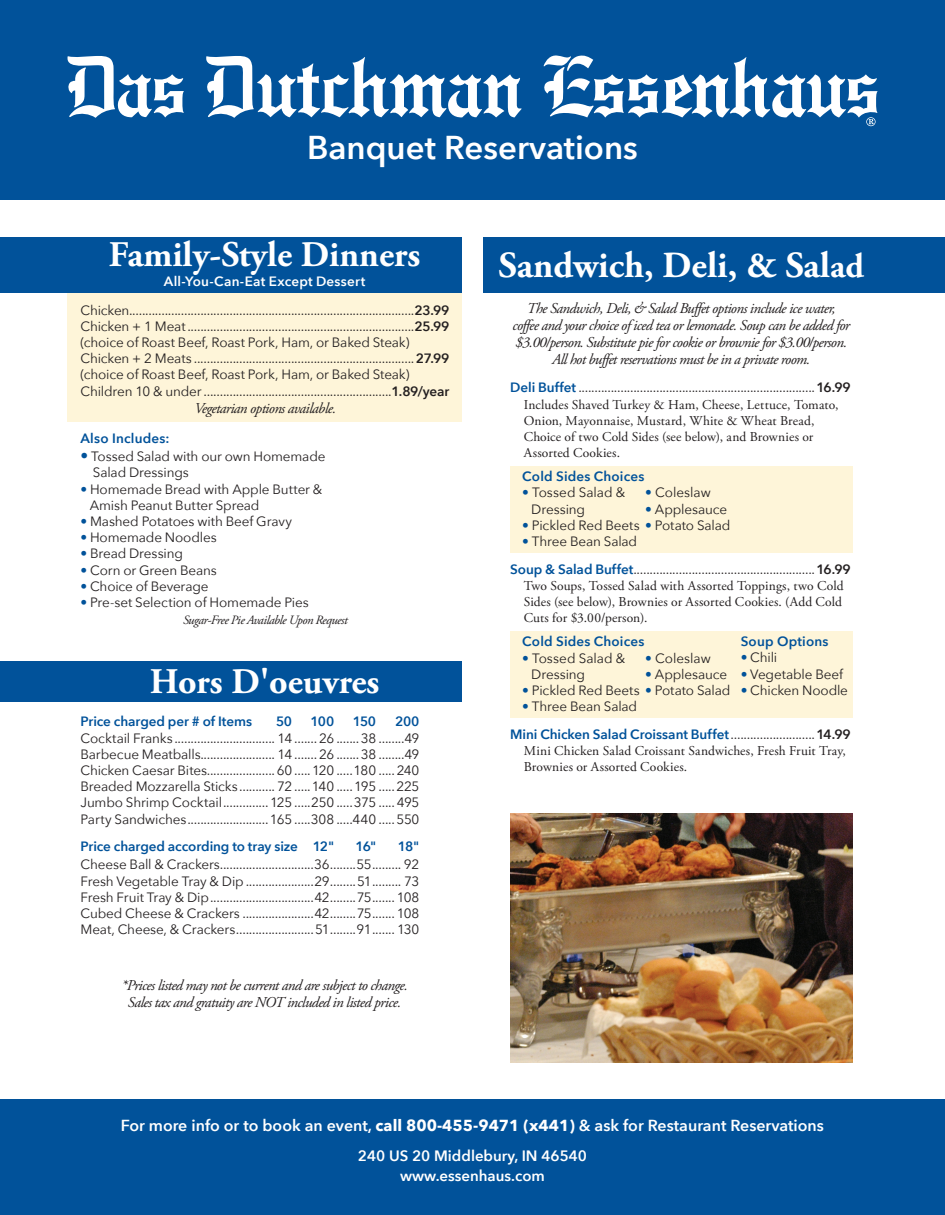
<style>
.page{position:relative;width:945px;height:1215px;background:#fff}
.page>*{position:absolute;margin:0;border:0;box-sizing:border-box;transform-origin:0 0}
.Dining_Option_Header{font:700 36.75px "Adobe Garamond Pro";color:#fff}
.Dining_Option_Header-2{font:700 36px "Adobe Garamond Pro";color:#fff}
.t1{font:600 33px "Avenir Next";color:#fff}
.t2{font:600 15.9px "Avenir Next";color:#fff}
.Aside{font:italic 15px/17px "Adobe Garamond Pro";letter-spacing:-.04em;color:#231f20;text-align:center}
.t3{font:600 15px "Avenir Next";color:#fff}
.Menu_Lists{font:13.5px/16.2px "Avenir Next";letter-spacing:-.01em;color:#231f20}
.Sub_Header{font:13.5px/16.2px "Adobe Garamond Pro";letter-spacing:.01em;color:#231f20}
.Menu_Lists-2{font:600 13.5px "Avenir Next";letter-spacing:-.005em;color:#01529a}
.List_-_Bold{font:13.5px "Avenir Next";letter-spacing:-.005em;color:#231f20}
.List_-_Bold-2{font:600 13.5px "Avenir Next";letter-spacing:.015em;color:#01529a}
.List_-_Bold-3{font:600 13.5px "Avenir Next";letter-spacing:.015em;color:#fff}
.Aside-2{font:italic 12.75px "Adobe Garamond Pro";letter-spacing:-.04em;color:#231f20}
.s1{font-weight:600}
.s2{font-size:15.6px;color:#01529a}
.s3{color:#01529a}
.s4{font-size:34.5px}
.s5{font-weight:600;color:#01529a}
.s6{font-weight:400;color:#231f20}
.s7{color:#231f20}
.s8{font-weight:700}
</style>
<div class="page">
<div style="left:510px;top:631px;width:342px;height:87px;background:#fef5d9"></div>
<div style="left:510px;top:467px;width:342px;height:86px;background:#fef5d9"></div>
<div style="left:0;top:0;width:945px;height:199px;background:#01529a"></div>
<svg style="left:206px;top:56px;width:316px;height:62px"></svg>
<svg style="left:68px;top:56px;width:116px;height:62px"></svg>
<svg style="left:543px;top:56px;width:335px;height:70px"></svg>
<div style="left:0;top:1100px;width:945px;height:115px;background:#01529a"></div>
<div style="left:0;top:237px;width:462px;height:56px;background:#01529a"></div>
<div style="left:68px;top:293px;width:394px;height:129px;background:#fef5d9"></div>
<div style="left:0;top:661px;width:462px;height:41px;background:#01529a"></div>
<div style="left:483px;top:237px;width:462px;height:56px;background:#01529a"></div>
<img style="left:510px;top:814px;width:342px;height:248px">
<p class="t1" style="left:307px;top:119px;width:332px">Banquet Reservations</p>
<p class="Dining_Option_Header-2" style="left:109px;top:234px;width:313px">Family-Style Dinners</p>
<p class="List_-_Bold-3" style="left:164px;top:270px;width:203px">All-You-Can-Eat Except Dessert</p>
<p class="Menu_Lists" style="left:80px;top:301px;width:370px">Chicken........................................................................................<span class="s1">23.99</span></p>
<p class="Menu_Lists" style="left:80px;top:317px;width:370px">Chicken + 1 Meat......................................................................<span class="s1">25.99 </span>(choice of Roast Beef, Roast Pork, Ham, or Baked Steak)</p>
<p class="Menu_Lists" style="left:80px;top:350px;width:371px">Chicken + 2 Meats ....................................................................<span class="s1">27.99</span></p>
<p class="Menu_Lists" style="left:80px;top:366px;width:331px">(choice of Roast Beef, Roast Pork, Ham, or Baked Steak)</p>
<p class="Menu_Lists" style="left:80px;top:382px;width:370px">Children 10 &amp; under ..........................................................<span class="s1">1.89/year</span></p>
<p class="Aside" style="left:194px;top:400px;width:143px">Vegetarian options available.</p>
<p class="List_-_Bold-2" style="left:80px;top:426px;width:91px">Also Includes:</p>
<p class="Menu_Lists" style="left:93px;top:448px;width:234px;text-indent:-12px"><span class="s2">•</span> Tossed Salad with our own Homemade<br>Salad Dressings</p>
<p class="Menu_Lists" style="left:90px;top:480px;width:234px;text-indent:-9px"><span class="s3">•</span> Homemade Bread with Apple Butter &amp;<br>Amish Peanut Butter Spread</p>
<p class="Menu_Lists" style="left:80px;top:513px;width:213px"><span class="s3">•</span> Mashed Potatoes with Beef Gravy</p>
<p class="Menu_Lists" style="left:80px;top:529px;width:138px"><span class="s3">•</span> Homemade Noodles</p>
<p class="Menu_Lists" style="left:80px;top:545px;width:104px"><span class="s3">•</span> Bread Dressing</p>
<p class="Menu_Lists" style="left:80px;top:561px;width:138px"><span class="s3">•</span> Corn or Green Beans</p>
<p class="Menu_Lists" style="left:80px;top:577px;width:130px"><span class="s3">•</span> Choice of Beverage</p>
<p class="Menu_Lists" style="left:80px;top:594px;width:230px"><span class="s3">•</span> Pre-set Selection of Homemade Pies</p>
<p class="Aside-2" style="left:183px;top:612px;width:166px">Sugar-Free Pie Available Upon Request</p>
<p class="Dining_Option_Header-2" style="left:150px;top:661px;width:231px">Hors D'oeuvres</p>
<p class="Menu_Lists-2" style="left:80px;top:710px;width:173px">Price charged per # of Items</p>
<p class="Menu_Lists-2" style="left:276px;top:710px;width:18px">50</p>
<p class="Menu_Lists-2" style="left:310px;top:710px;width:25px">100</p>
<p class="Menu_Lists-2" style="left:353px;top:710px;width:25px">150</p>
<p class="Menu_Lists-2" style="left:395px;top:710px;width:26px">200</p>
<p class="Menu_Lists" style="left:80px;top:729px;width:340px">Cocktail Franks ............................... 14 .......26 .......38 ........49</p>
<p class="Menu_Lists" style="left:80px;top:745px;width:340px">Barbecue Meatballs....................... 14 .......26 .......38 ........49</p>
<p class="Menu_Lists" style="left:80px;top:762px;width:341px">Chicken Caesar Bites.....................60 .....120 .....180 .....240</p>
<p class="Menu_Lists" style="left:80px;top:778px;width:340px">Breaded Mozzarella Sticks........... 72 .....140 .....195 .....225</p>
<p class="Menu_Lists" style="left:80px;top:794px;width:340px">Jumbo Shrimp Cocktail..............125 .....250 .....375 ..... 495</p>
<p class="Menu_Lists" style="left:80px;top:810px;width:340px">Party Sandwiches.........................165 .....308 .....440 .....550</p>
<p class="Menu_Lists-2" style="left:80px;top:835px;width:255px">Price charged according to tray size 12"</p>
<p class="Menu_Lists-2" style="left:356px;top:835px;width:22px">16"</p>
<p class="Menu_Lists-2" style="left:398px;top:835px;width:23px">18"</p>
<p class="Menu_Lists" style="left:80px;top:856px;width:340px">Cheese Ball &amp; Crackers.............................36........55......... 92</p>
<p class="Menu_Lists" style="left:80px;top:872px;width:341px">Fresh Vegetable Tray &amp; Dip .....................29........51......... 73</p>
<p class="Menu_Lists" style="left:80px;top:888px;width:340px">Fresh Fruit Tray &amp; Dip................................42........75.......108</p>
<p class="Menu_Lists" style="left:80px;top:905px;width:340px">Cubed Cheese &amp; Crackers ......................42........75.......108</p>
<p class="Menu_Lists" style="left:80px;top:921px;width:341px">Meat, Cheese, &amp; Crackers........................51........91....... 130</p>
<p class="Aside" style="left:121px;top:977px;width:288px">*Prices listed may not be current and are subject to change.<br>Sales tax and gratuity are NOT included in listed price.</p>
<p class="Dining_Option_Header" style="left:499px;top:244px;width:367px">Sandwich, Deli, &amp; Sal<span class="s4">ad</span></p>
<p class="Aside" style="left:513px;top:300px;width:339px">The Sandwich, Deli, &amp; Salad Buffet options include ice water, coffee and your choice of iced tea or lemonade. Soup can be added for $3.00/person. Substitute pie for cookie or brownie for $3.00/person.<br>All hot buffet reservations must be in a private room.</p>
<p class="Menu_Lists" style="left:510px;top:379px;width:342px"><span class="s5">Deli Buffet</span> .........................................................................<span class="s1">16.99</span></p>
<p class="Sub_Header" style="left:524px;top:397px;width:316px">Includes Shaved Turkey &amp; Ham, Cheese, Lettuce, Tomato, Onion, Mayonnaise, Mustard, White &amp; Wheat Bread, Choice of two Cold Sides (see below), and Brownies or Assorted Cookies.</p>
<p class="List_-_Bold-2" style="left:522px;top:465px;width:124px">Cold Sides Choices</p>
<p class="List_-_Bold" style="left:522px;top:481px;width:104px"><span class="s5">•</span> Tossed Salad &amp;</p>
<p class="List_-_Bold" style="left:645px;top:481px;width:67px"><span class="s5">•</span> Coleslaw</p>
<p class="Menu_Lists" style="left:531px;top:500px;width:55px">Dressing</p>
<p class="Menu_Lists" style="left:645px;top:500px;width:83px"><span class="s5">•</span> Applesauce</p>
<p class="Menu_Lists" style="left:522px;top:516px;width:210px"><span class="s5">•</span> Pickled Red Beets <span class="s5">•</span> Potato Salad</p>
<p class="Menu_Lists" style="left:522px;top:533px;width:116px"><span class="s5">•</span> Three Bean Salad</p>
<p class="Menu_Lists" style="left:510px;top:560px;width:342px"><span class="s5">Soup &amp; Salad Buffet</span>........................................................<span class="s1">16.99</span></p>
<p class="Sub_Header" style="left:524px;top:578px;width:321px;text-align:justify">Two Soups, Tossed Salad with Assorted Toppings, two Cold Sides (see below), Brownies or Assorted Cookies. (Add Cold Cuts for $3.00/person).</p>
<p class="List_-_Bold-2" style="left:522px;top:630px;width:124px">Cold Sides Choices</p>
<p class="List_-_Bold" style="left:522px;top:647px;width:104px"><span class="s5">•</span> Tossed Salad &amp;</p>
<p class="List_-_Bold" style="left:645px;top:647px;width:67px"><span class="s5">•</span> Coleslaw</p>
<p class="Menu_Lists" style="left:531px;top:665px;width:55px">Dressing</p>
<p class="Menu_Lists" style="left:645px;top:665px;width:83px"><span class="s5">•</span> Applesauce</p>
<p class="Menu_Lists" style="left:522px;top:682px;width:210px"><span class="s5">•</span> Pickled Red Beets <span class="s5">•</span> Potato Salad</p>
<p class="Menu_Lists" style="left:522px;top:698px;width:116px"><span class="s5">•</span> Three Bean Salad</p>
<p class="Menu_Lists-2" style="left:510px;top:723px;width:342px">Mini Chicken Salad Croissant Buffet<span class="s6">..........................</span><span class="s7">14.99</span></p>
<p class="Sub_Header" style="left:524px;top:743px;width:324px">Mini Chicken Salad Croissant Sandwiches, Fresh Fruit Tray,<br>Brownies or Assorted Cookies.</p>
<p class="List_-_Bold-2" style="left:741px;top:630px;width:89px">Soup Options</p>
<p class="List_-_Bold" style="left:741px;top:646px;width:38px"><span class="s5">•</span> Chili</p>
<p class="List_-_Bold" style="left:741px;top:662px;width:104px"><span class="s5">•</span> Vegetable Beef</p>
<p class="List_-_Bold" style="left:741px;top:679px;width:109px"><span class="s5">•</span> Chicken Noodle</p>
<p class="t2" style="left:121px;top:1112px;width:705px">For more info or to book an event, <span class="s8">call 800-455-9471 (x441)</span> &amp; ask for Restaurant Reservations</p>
<p class="t3" style="left:358px;top:1143px;width:231px">240 US 20 Middlebury, IN 46540</p>
<p class="t3" style="left:400px;top:1162px;width:146px">www.essenhaus.com</p>
</div>
